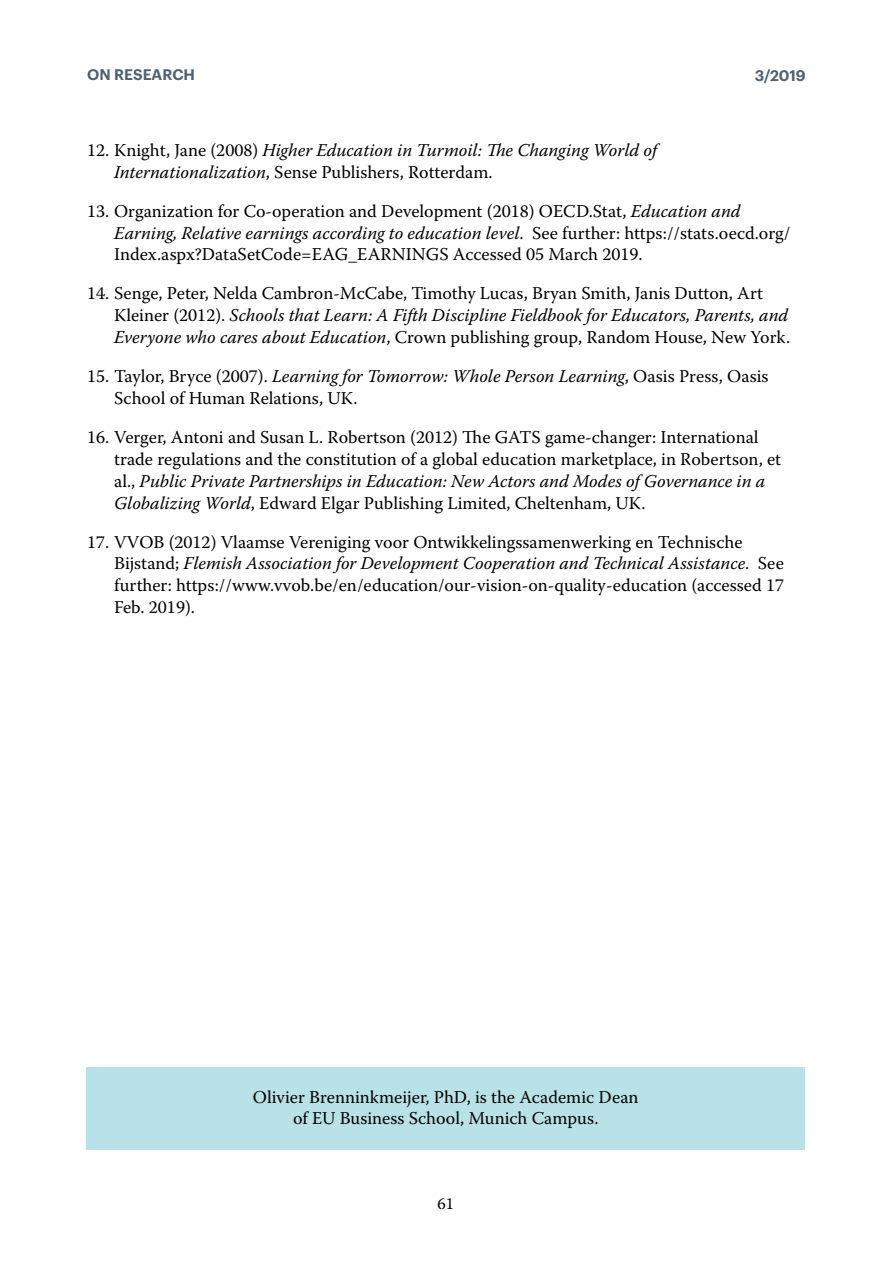
<style>
.page{position:relative;width:893px;height:1263px;background:#fff}
.page>*{position:absolute;margin:0;border:0;box-sizing:border-box;transform-origin:0 0}
.Basic_author_style{font:18px/21.9px "Warnock Pro";color:#000}
.t1{font:italic 18px/21.9px "Warnock Pro";color:#000}
.t2{font:16.5px "Warnock Pro";color:#000}
.t3{font:600 15px "Graphik";color:#4f6073}
.s1{font-style:normal}
.s2{font-style:italic}
</style>
<div class="page">
<div style="left:86px;top:1067px;width:719px;height:83px;background:#b8e2e8"></div>
<p class="t3" style="left:87px;top:63px;width:109px">ON RESEARCH</p>
<p class="t3" style="left:755px;top:64px;width:52px">3/2019</p>
<p class="t1" style="left:114px;top:139px;width:544px;text-indent:-27px"><span class="s1">12. Knight, Jane (2008)</span> Higher Education in Turmoil: The Changing World of<br>Internationalization<span class="s1">, Sense Publishers, Rotterdam.</span></p>
<p class="Basic_author_style" style="left:114px;top:199px;width:678px;text-indent:-27px">13. Organization for Co-operation and Development (2018) OECD.Stat, <span class="s2">Education and<br>Earning, Relative earnings according to education level</span>. See further: https://stats.oecd.org/<br>Index.aspx?DataSetCode=EAG_EARNINGS Accessed 05 March 2019.</p>
<p class="Basic_author_style" style="left:114px;top:282px;width:678px;text-indent:-27px">14. Senge, Peter, Nelda Cambron-McCabe, Timothy Lucas, Bryan Smith, Janis Dutton, Art<br>Kleiner (2012). <span class="s2">Schools that Learn: A Fifth Discipline Fieldbook for Educators, Parents, and<br>Everyone who cares about Education</span>, Crown publishing group, Random House, New York.</p>
<p class="Basic_author_style" style="left:114px;top:365px;width:656px;text-indent:-27px">15. Taylor, Bryce (2007). <span class="s2">Learning for Tomorrow: Whole Person Learning</span>, Oasis Press, Oasis<br>School of Human Relations, UK.</p>
<p class="Basic_author_style" style="left:114px;top:426px;width:669px;text-indent:-27px">16. Verger, Antoni and Susan L. Robertson (2012) The GATS game-changer: International trade regulations and the constitution of a global education marketplace, in Robertson, et al., <span class="s2">Public Private Partnerships in Education: New Actors and Modes of Governance in a Globalizing World</span>, Edward Elgar Publishing Limited, Cheltenham, UK.</p>
<p class="Basic_author_style" style="left:114px;top:530px;width:672px;text-indent:-27px">17. VVOB (2012) Vlaamse Vereniging voor Ontwikkelingssamenwerking en Technische Bijstand; <span class="s2">Flemish Association for Development Cooperation and Technical Assistance</span>. See further: https://www.vvob.be/en/education/our-vision-on-quality-education (accessed 17<br>Feb. 2019).</p>
<p class="Basic_author_style" style="left:253px;top:1085px;width:387px">Olivier Brenninkmeijer, PhD, is the Academic Dean</p>
<p class="Basic_author_style" style="left:293px;top:1107px;width:307px">of EU Business School, Munich Campus.</p>
<p class="t2" style="left:437px;top:1193px;width:18px">61</p>
</div>
